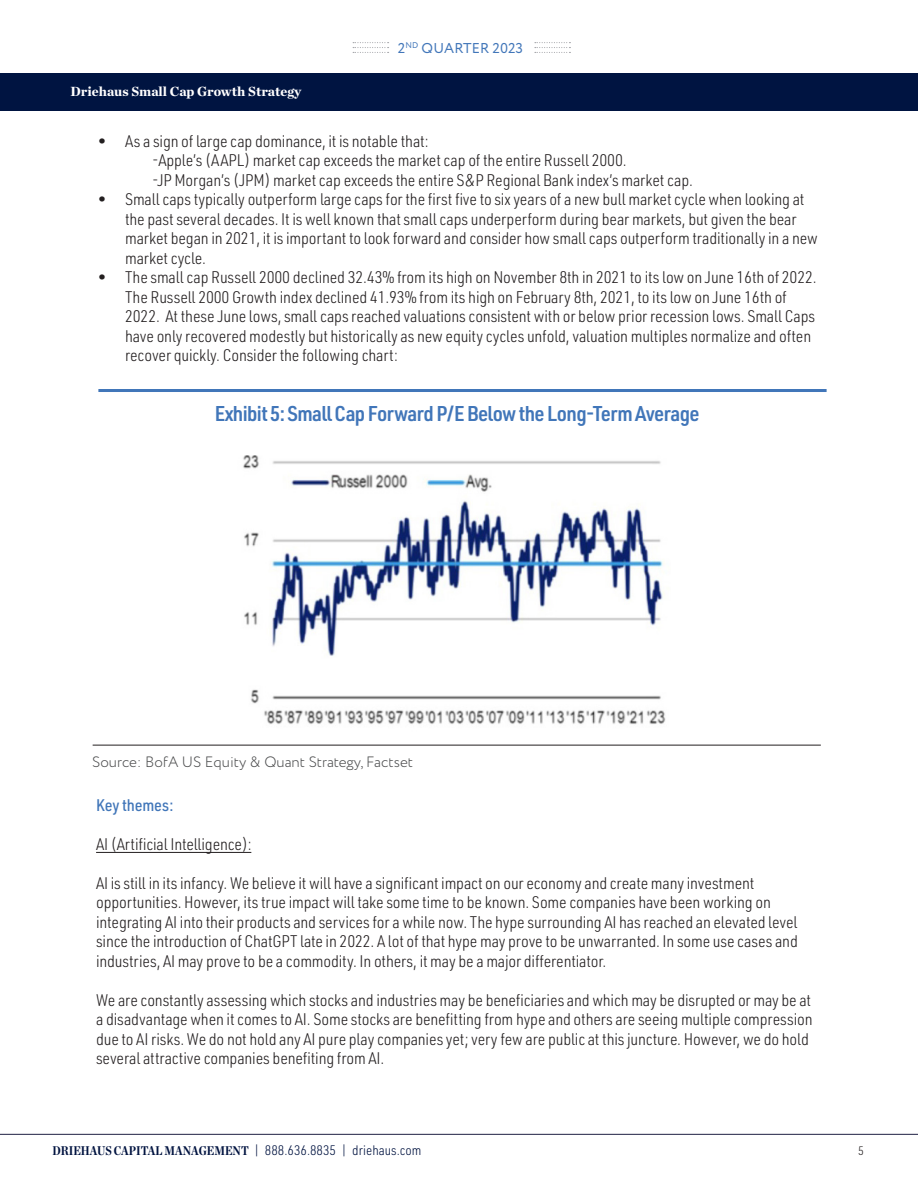
<style>
.page{position:relative;width:918px;height:1188px;background:#fff}
.page>*{position:absolute;margin:0;border:0;box-sizing:border-box;transform-origin:0 0}
.t1{font:600 21px "URWDIN Semi Cond";letter-spacing:-.03em;color:#4176b9}
.t2{font:300 16.5px/19.5px "URWDIN Semi Cond";letter-spacing:-.01em;color:#231f20}
.t3{font:500 16.5px "URWDIN Semi Cond";letter-spacing:-.01em;color:#4176b9}
.t4{font:300 15px "Circe";color:#4b4c4d}
.t5{font:14.25px "Circe";letter-spacing:.01em;color:#4176b9}
.t6{font:300 13.5px "URWDIN Semi Cond";color:#001340}
.t7{font:900 13.5px "Chronicle Deck";color:#fff}
.t8{font:300 12px "URWDIN Semi Cond";color:#231f20}
.s1{font-family:"Chronicle Deck Cond";font-weight:700;font-size:12.75px}
</style>
<div class="page">
<svg style="left:353px;top:42px;width:36px;height:11px"></svg>
<svg style="left:535px;top:42px;width:35px;height:11px"></svg>
<hr style="left:0;top:1134px;width:918px;height:1px;background:#1f2043">
<div style="left:0;top:73px;width:918px;height:38px;background:#001441"></div>
<hr style="left:98px;top:389px;width:729px;height:3px;background:#4176b9">
<hr style="left:93px;top:745px;width:728px;height:1px;background:#231f20">
<img style="left:243px;top:456px;width:423px;height:268px">
<hr style="left:96px;top:852px;width:155px;height:1px;background:#231f20">
<p class="t5" style="left:398px;top:39px;width:127px">2<sup>ND</sup> QUARTER 2023</p>
<p class="t7" style="left:71px;top:80px;width:232px">Driehaus Small Cap Growth Strategy</p>
<p class="t2" style="left:98px;top:131px;width:332px">• As a sign of large cap dominance, it is notable that:</p>
<p class="t2" style="left:152px;top:150px;width:476px">-Apple’s (AAPL) market cap exceeds the market cap of the entire Russell 2000.</p>
<p class="t2" style="left:152px;top:170px;width:542px">-JP Morgan’s (JPM) market cap exceeds the entire S&amp;P Regional Bank index’s market cap.</p>
<p class="t2" style="left:125px;top:189px;width:694px;text-indent:-27px">• Small caps typically outperform large caps for the first five to six years of a new bull market cycle when looking at the past several decades. It is well known that small caps underperform during bear markets, but given the bear market began in 2021, it is important to look forward and consider how small caps outperform traditionally in a new market cycle.</p>
<p class="t2" style="left:125px;top:267px;width:693px;text-indent:-27px">• The small cap Russell 2000 declined 32.43% from its high on November 8th in 2021 to its low on June 16th of 2022.<br>The Russell 2000 Growth index declined 41.93% from its high on February 8th, 2021, to its low on June 16th of 2022. At these June lows, small caps reached valuations consistent with or below prior recession lows. Small Caps have only recovered modestly but historically as new equity cycles unfold, valuation multiples normalize and often recover quickly. Consider the following chart:</p>
<p class="t1" style="left:215px;top:399px;width:486px">Exhibit 5: Small Cap Forward P/E Below the Long-Term Average</p>
<p class="t4" style="left:92px;top:752px;width:322px">Source: BofA US Equity &amp; Quant Strategy, Factset</p>
<p class="t3" style="left:96px;top:794px;width:79px">Key themes:</p>
<p class="t2" style="left:96px;top:834px;width:157px">AI (Artificial Intelligence):</p>
<p class="t2" style="left:96px;top:873px;width:703px">AI is still in its infancy. We believe it will have a significant impact on our economy and create many investment opportunities. However, its true impact will take some time to be known. Some companies have been working on integrating AI into their products and services for a while now. The hype surrounding AI has reached an elevated level since the introduction of ChatGPT late in 2022. A lot of that hype may prove to be unwarranted. In some use cases and industries, AI may prove to be a commodity. In others, it may be a major differentiator.</p>
<p class="t2" style="left:96px;top:990px;width:718px">We are constantly assessing which stocks and industries may be beneficiaries and which may be disrupted or may be at a disadvantage when it comes to AI. Some stocks are benefitting from hype and others are seeing multiple compression due to AI risks. We do not hold any AI pure play companies yet; very few are public at this juncture. However, we do hold several attractive companies benefiting from AI.</p>
<p class="t6" style="left:52px;top:1142px;width:371px"><span class="s1">DRIEHAUS CAPITAL MANAGEMENT</span> | 888.636.8835 | driehaus.com</p>
<p class="t8" style="left:858px;top:1143px;width:7px">5</p>
</div>
